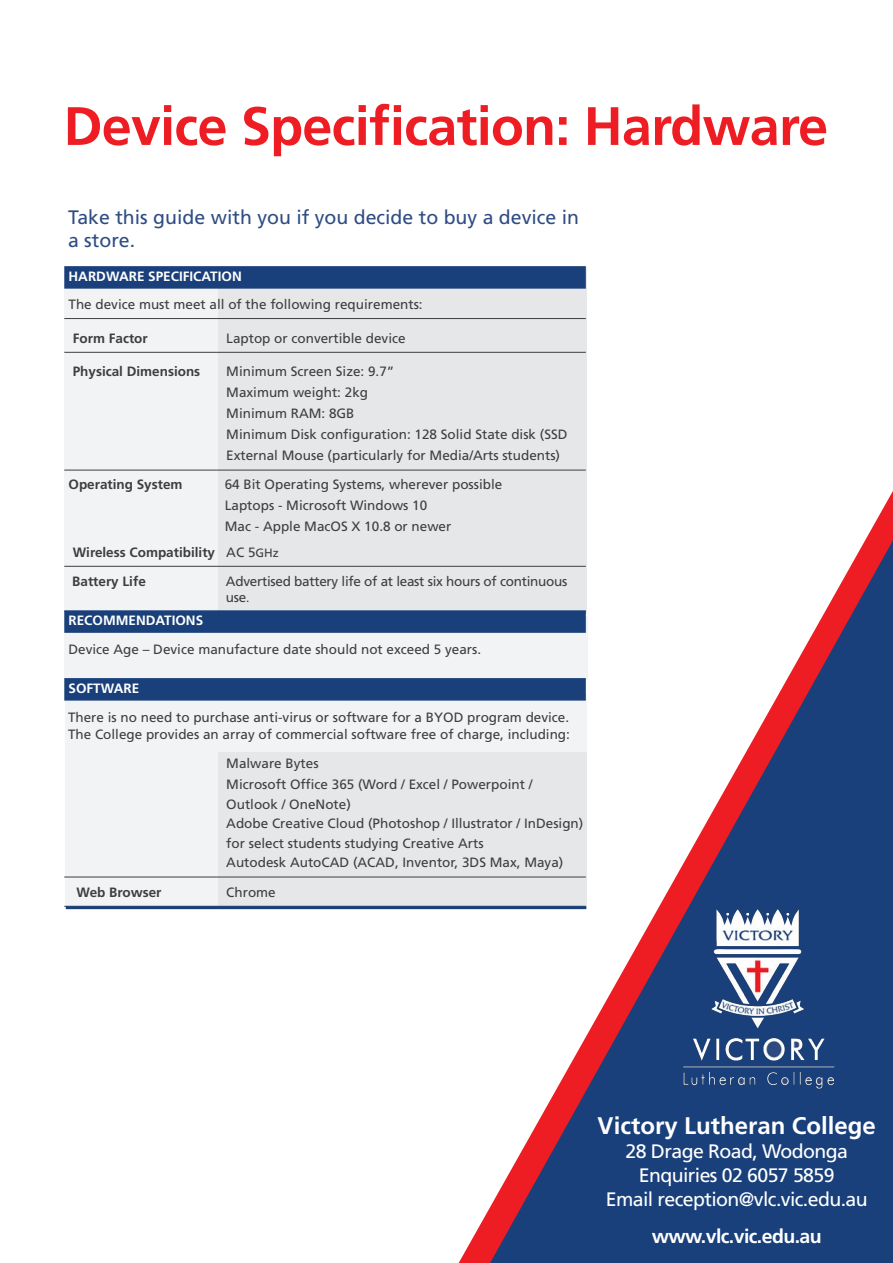
<style>
.page{position:relative;width:893px;height:1263px;background:#fff}
.page>*{position:absolute;margin:0;border:0;box-sizing:border-box;transform-origin:0 0}
.Page_Title{font:700 54px "Frutiger LT Std";letter-spacing:-.015em;color:#ee1d23}
.t1{font:700 24px "Frutiger LT Std";color:#fff}
.t2{font:19.5px/24px "Frutiger LT Std";letter-spacing:-.03em;color:#fff;text-align:center}
.t3{font:19.5px/23.4px "Frutiger LT Std";color:#2f4d84}
.t4{font:700 19.5px "Frutiger LT Std";letter-spacing:-.03em;color:#fff}
.Table_listing{font:13.5px/21px "Frutiger LT Std";color:#3e3e3f}
.Body_Copy_plain_bg{font:13.5px/16.5px "Frutiger LT Std";color:#3e3e3f}
.Table_listing-2{font:700 13.5px "Frutiger LT Std";color:#3e3e3f}
.Table_listing-3{font:13.5px/16.2px "Frutiger LT Std";letter-spacing:-.02em;color:#3e3e3f}
.t5{font:700 13.5px "Frutiger LT Std";color:#fff}
.s1{font-weight:400}
.s2{font-weight:400;font-size:12px}
.s3{font-size:12px}
</style>
<div class="page">
<svg style="left:459px;top:491px;width:434px;height:772px"></svg>
<svg style="left:490px;top:540px;width:403px;height:723px;fill:#1e407b"></svg>
<img style="left:682px;top:889px;width:169px;height:203px">
<div style="left:66px;top:752px;width:152px;height:156px;background:#f2f3f4"></div>
<div style="left:65px;top:694px;width:521px;height:58px;background:#f2f3f4"></div>
<div style="left:65px;top:268px;width:153px;height:346px;background:#f2f3f4"></div>
<div style="left:64px;top:617px;width:523px;height:63px;background:#f2f3f4"></div>
<div style="left:218px;top:268px;width:368px;height:346px;background:#e6e7e9"></div>
<div style="left:218px;top:752px;width:368px;height:156px;background:#e6e7e9"></div>
<div style="left:64px;top:266px;width:522px;height:23px;background:#19407b"></div>
<hr style="left:64px;top:318px;width:522px;height:1px;background:#3e3e3f">
<hr style="left:64px;top:352px;width:522px;height:1px;background:#3e3e3f">
<hr style="left:64px;top:470px;width:522px;height:1px;background:#3e3e3f">
<hr style="left:64px;top:566px;width:522px;height:1px;background:#3e3e3f">
<div style="left:64px;top:610px;width:522px;height:23px;background:#19407b"></div>
<div style="left:64px;top:678px;width:522px;height:23px;background:#19407b"></div>
<hr style="left:64px;top:877px;width:522px;height:1px;background:#3e3e3f">
<hr style="left:64px;top:906px;width:522px;height:1px;background:#3e3e3f">
<hr style="left:66px;top:906px;width:520px;height:3px;background:#19407b">
<p class="Page_Title" style="left:64px;top:94px;width:766px">Device Specification: Hardware</p>
<p class="t3" style="left:68px;top:205px;width:513px">Take this guide with you if you decide to buy a device in a store.</p>
<p class="t5" style="left:69px;top:268px;width:175px">HARDWARE SPECIFICATION</p>
<p class="Table_listing" style="left:69px;top:294px;width:356px">The device must meet all of the following requirements:</p>
<p class="Table_listing-2" style="left:73px;top:330px;width:77px">Form Factor</p>
<p class="Table_listing" style="left:226px;top:327px;width:181px">Laptop or convertible device</p>
<p class="Table_listing-2" style="left:73px;top:364px;width:129px">Physical Dimensions</p>
<p class="Table_listing" style="left:226px;top:361px;width:343px">Minimum Screen Size: 9.7”<br>Maximum weight: 2kg<br>Minimum RAM: 8GB<br>Minimum Disk configuration: 128 Solid State disk (SSD External Mouse (particularly for Media/Arts students)</p>
<p class="Table_listing-2" style="left:69px;top:477px;width:116px">Operating System</p>
<p class="Table_listing" style="left:225px;top:474px;width:279px">64 Bit Operating Systems, wherever possible<br>Laptops - Microsoft Windows 10<br>Mac - Apple MacOS X 10.8 or newer</p>
<p class="Table_listing-2" style="left:73px;top:544px;width:208px">Wireless Compatibility <span class="s1">AC 5</span><span class="s2">GHz</span></p>
<p class="Table_listing-2" style="left:72px;top:573px;width:75px">Battery Life</p>
<p class="Table_listing-3" style="left:226px;top:573px;width:343px">Advertised battery life of at least six hours of continuous use<span class="s3">.</span></p>
<p class="t5" style="left:69px;top:613px;width:136px">RECOMMENDATIONS</p>
<p class="Table_listing" style="left:69px;top:639px;width:414px">Device Age – Device manufacture date should not exceed 5 years.</p>
<p class="t5" style="left:69px;top:680px;width:72px">SOFTWARE</p>
<p class="Body_Copy_plain_bg" style="left:68px;top:709px;width:503px">There is no need to purchase anti-virus or software for a BYOD program device.<br>The College provides an array of commercial software free of charge, including:</p>
<p class="Table_listing" style="left:226px;top:753px;width:308px">Malware Bytes<br>Microsoft Office 365 (Word / Excel / Powerpoint /</p>
<p class="Table_listing" style="left:226px;top:794px;width:359px;line-height:19.5px">Outlook / OneNote)<br>Adobe Creative Cloud (Photoshop / Illustrator / InDesign) for select students studying Creative Arts<br>Autodesk AutoCAD (ACAD, Inventor, 3DS Max, Maya)</p>
<p class="Table_listing-2" style="left:77px;top:884px;width:87px">Web Browser</p>
<p class="Table_listing" style="left:226px;top:881px;width:51px">Chrome</p>
<p class="t1" style="left:597px;top:1111px;width:280px">Victory Lutheran College</p>
<p class="t2" style="left:606px;top:1139px;width:263px">28 Drage Road, Wodonga<br>Enquiries 02 6057 5859<br>Email reception@vlc.vic.edu.au</p>
<p class="t4" style="left:652px;top:1224px;width:171px">www.vlc.vic.edu.au</p>
</div>
